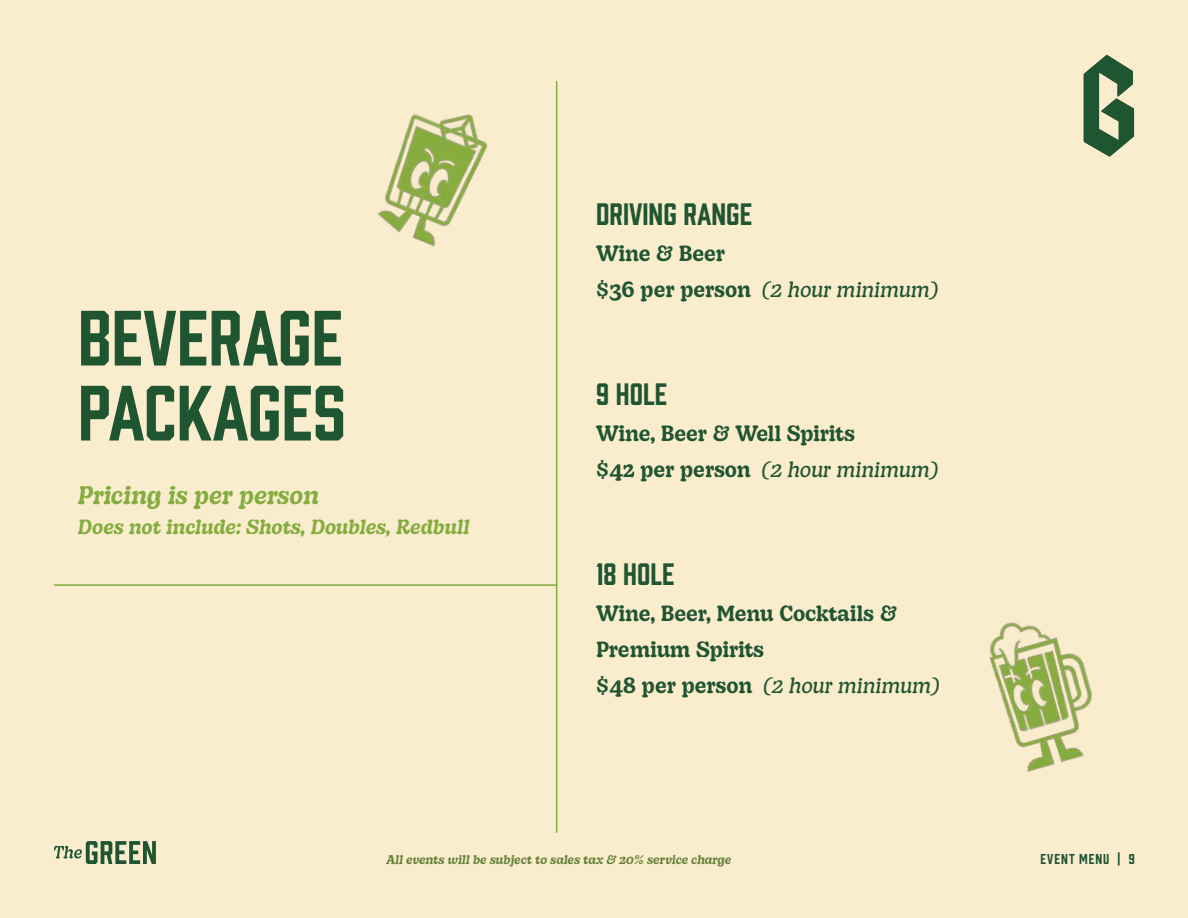
<style>
.page{position:relative;width:1188px;height:918px;background:#f9edcd}
.page>*{position:absolute;margin:0;border:0;box-sizing:border-box;transform-origin:0 0}
.t1{font:72px/75px "Prohibition";color:#205532}
.t2{font:28.5px "Prohibition";color:#205532}
.t3{font:italic 500 24px "Decoy";letter-spacing:-.005em;color:#84ac3f}
.t4{font:500 21px/36px "Decoy";letter-spacing:-.015em;color:#205532}
.t5{font:italic 500 19.5px "Decoy";letter-spacing:-.01em;color:#84ac3f}
.t6{font:13.2px "Prohibition";letter-spacing:.07em;color:#205532}
.t7{font:italic 500 12px "Decoy";letter-spacing:-.01em;color:#67813b}
.s1{font-weight:300;font-style:italic}
</style>
<div class="page">
<svg style="left:54px;top:841px;width:102px;height:23px"></svg>
<svg style="left:1084px;top:55px;width:50px;height:102px"></svg>
<hr style="left:556px;top:81px;width:1px;height:752px;background:#84ac3f">
<hr style="left:54px;top:584px;width:503px;height:2px;background:#84ac3f">
<img style="left:378px;top:81px;width:180px;height:220px">
<img style="left:989px;top:622px;width:103px;height:150px">
<h1 class="t1" style="left:78px;top:295px;width:269px">BEVERAGE<br>PACKAGES</h1>
<p class="t3" style="left:78px;top:477px;width:243px">Pricing is per person</p>
<p class="t5" style="left:78px;top:512px;width:393px">Does not include: Shots, Doubles, Redbull</p>
<h2 class="t2" style="left:596px;top:195px;width:158px">DRIVING RANGE</h2>
<p class="t4" style="left:596px;top:234px;width:343px">Wine &amp; Beer<br>$36 per person <span class="s1">(2 hour minimum)</span></p>
<h2 class="t2" style="left:596px;top:375px;width:73px">9 HOLE</h2>
<p class="t4" style="left:596px;top:414px;width:343px">Wine, Beer &amp; Well Spirits<br>$42 per person <span class="s1">(2 hour minimum)</span></p>
<h2 class="t2" style="left:596px;top:555px;width:80px">18 HOLE</h2>
<p class="t4" style="left:596px;top:594px;width:345px">Wine, Beer, Menu Cocktails &amp;<br>Premium Spirits<br>$48 per person <span class="s1">(2 hour minimum)</span></p>
<p class="t7" style="left:387px;top:851px;width:346px">All events will be subject to sales tax &amp; 20% service charge</p>
<p class="t6" style="left:1040px;top:850px;width:96px">EVENT MENU | 9</p>
</div>
